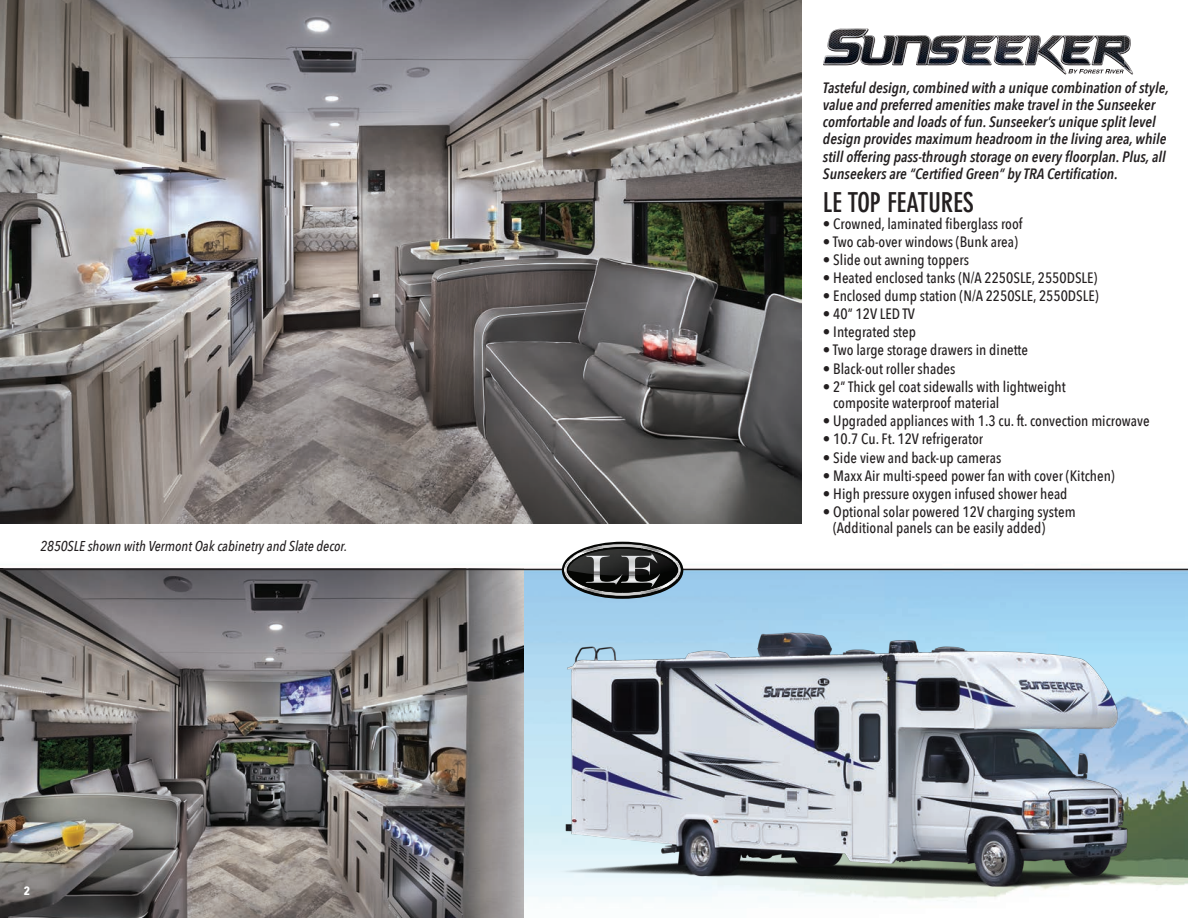
<style>
.page{position:relative;width:1188px;height:918px;background:#fff}
.page>*{position:absolute;margin:0;border:0;box-sizing:border-box;transform-origin:0 0}
.t1{font:700 condensed 27px "DIN Neuzeit Grotesk";color:#231f20}
.t2{font:500 15px/16.5px "Avenir Next Condensed";color:#231f20}
.t3{font:italic 600 15px/17.2px "Avenir Next Condensed";color:#231f20}
.t4{font:italic 500 14.25px "Avenir Next Condensed";color:#231f20}
.t5{font:700 12px "Avenir Next Condensed";color:#fff}
</style>
<div class="page">
<img style="left:0;top:0;width:1188px;height:622px">
<img style="left:524px;top:622px;width:664px;height:278px">
<img style="left:0;top:570px;width:524px;height:348px">
<img style="left:0;top:0;width:801px;height:523px">
<svg style="left:824px;top:29px;width:308px;height:45px"></svg>
<img style="left:943px;top:35px;width:190px;height:39px">
<hr style="left:0;top:569px;width:1188px;height:1px;background:#231f20">
<svg style="left:562px;top:542px;width:121px;height:57px"></svg>
<img style="left:568px;top:549px;width:109px;height:27px">
<img style="left:586px;top:556px;width:35px;height:20px">
<img style="left:621px;top:553px;width:36px;height:23px">
<p class="t4" style="left:40px;top:537px;width:308px">2850SLE shown with Vermont Oak cabinetry and Slate decor.</p>
<p class="t5" style="left:24px;top:883px;width:8px">2</p>
<p class="t3" style="left:823px;top:79px;width:347px">Tasteful design, combined with a unique combination of style, value and preferred amenities make travel in the Sunseeker comfortable and loads of fun. Sunseeker’s unique split level design provides maximum headroom in the living area, while still offering pass-through storage on every floorplan. Plus, all Sunseekers are “Certified Green” by TRA Certification.</p>
<p class="t1" style="left:823px;top:192px;width:152px">LE TOP FEATURES</p>
<p class="t2" style="left:823px;top:216px;width:201px">• Crowned, laminated fiberglass roof</p>
<p class="t2" style="left:823px;top:234px;width:196px">• Two cab-over windows (Bunk area)</p>
<p class="t2" style="left:823px;top:252px;width:148px">• Slide out awning toppers</p>
<p class="t2" style="left:823px;top:270px;width:276px">• Heated enclosed tanks (N/A 2250SLE, 2550DSLE)</p>
<p class="t2" style="left:823px;top:288px;width:277px">• Enclosed dump station (N/A 2250SLE, 2550DSLE)</p>
<p class="t2" style="left:823px;top:306px;width:94px">• 40” 12V LED TV</p>
<p class="t2" style="left:823px;top:324px;width:95px">• Integrated step</p>
<p class="t2" style="left:823px;top:342px;width:207px">• Two large storage drawers in dinette</p>
<p class="t2" style="left:823px;top:361px;width:134px">• Black-out roller shades</p>
<p class="t2" style="left:833px;top:379px;width:234px;text-indent:-10px">• 2” Thick gel coat sidewalls with lightweight composite waterproof material</p>
<p class="t2" style="left:823px;top:413px;width:328px">• Upgraded appliances with 1.3 cu. ft. convection microwave</p>
<p class="t2" style="left:823px;top:431px;width:162px">• 10.7 Cu. Ft. 12V refrigerator</p>
<p class="t2" style="left:823px;top:450px;width:180px">• Side view and back-up cameras</p>
<p class="t2" style="left:823px;top:468px;width:293px">• Maxx Air multi-speed power fan with cover (Kitchen)</p>
<p class="t2" style="left:823px;top:486px;width:246px">• High pressure oxygen infused shower head</p>
<p class="t2" style="left:833px;top:504px;width:244px;text-indent:-10px">• Optional solar powered 12V charging system (Additional panels can be easily added)</p>
</div>
